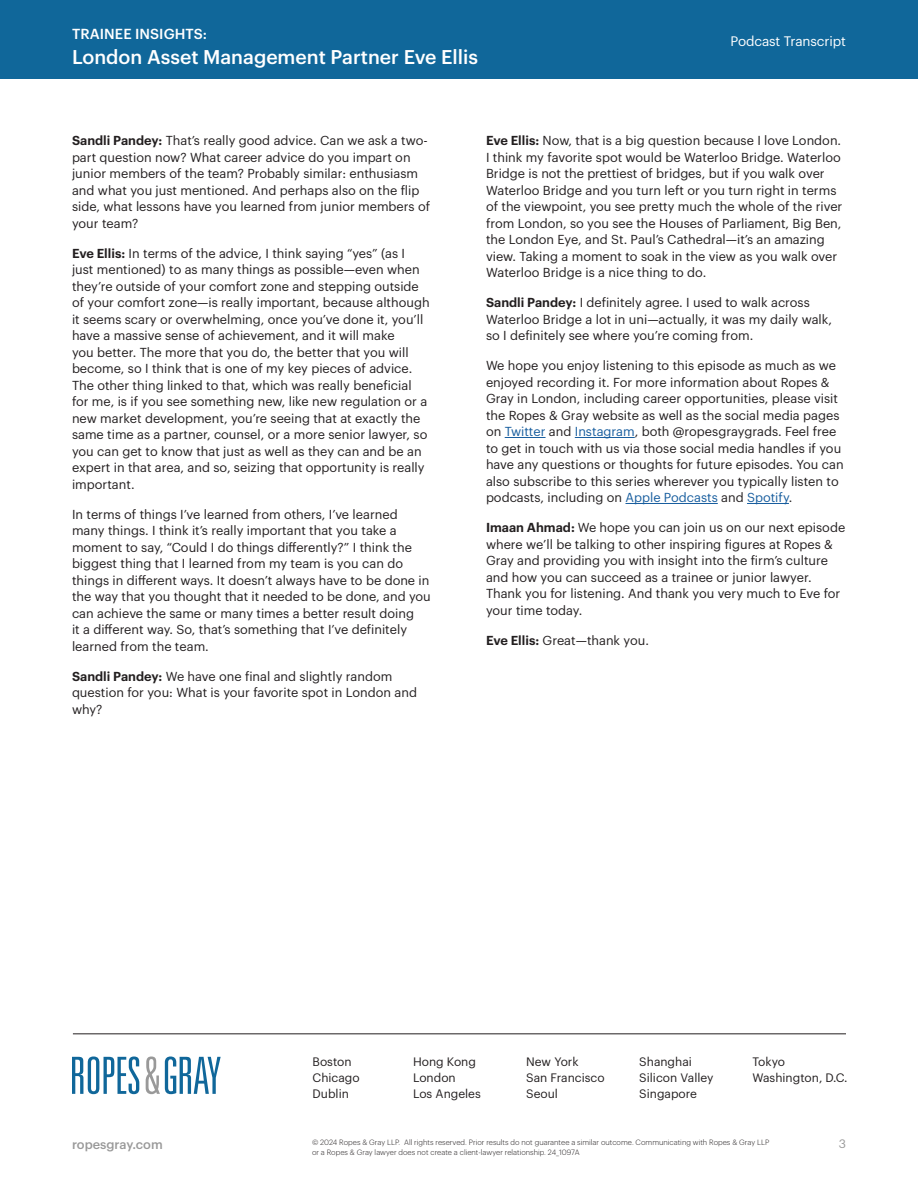
<style>
.page{position:relative;width:918px;height:1188px;background:#fff}
.page>*{position:absolute;margin:0;border:0;box-sizing:border-box;transform-origin:0 0}
.t1{font:500 19.5px "Graphik";color:#fff}
.t2{font:500 14.25px "Graphik";letter-spacing:.005em;color:#fff}
.t3{font:13.5px "Graphik";letter-spacing:-.01em;color:#fff}
.t4{font:12.75px/16.5px "Graphik";color:#231f20}
.t5{font:500 12.75px "Graphik";color:#999}
.t6{font:12px/15.8px "Graphik";color:#231f20}
.t7{font:12px "Graphik";color:#999}
.t8{font:300 7.5px/10.5px "Graphik";letter-spacing:.005em;color:#231f20}
.s1{font-weight:600}
.s2{color:#175d9e}
</style>
<div class="page">
<div style="left:0;top:0;width:918px;height:80px;background:#10679a"></div>
<hr style="left:505px;top:437px;width:41px;height:1px;background:#175d9e">
<hr style="left:575px;top:437px;width:60px;height:1px;background:#175d9e">
<hr style="left:626px;top:503px;width:92px;height:1px;background:#175d9e">
<hr style="left:747px;top:503px;width:42px;height:1px;background:#175d9e">
<svg style="left:72px;top:1057px;width:67px;height:37px"></svg>
<svg style="left:146px;top:1057px;width:75px;height:37px"></svg>
<hr style="left:73px;top:1034px;width:773px;height:1px;background:#231f20">
<p class="t2" style="left:72px;top:23px;width:137px">TRAINEE INSIGHTS:</p>
<h1 class="t1" style="left:72px;top:42px;width:408px">London Asset Management Partner Eve Ellis</h1>
<p class="t3" style="left:731px;top:31px;width:117px">Podcast Transcript</p>
<p class="t4" style="left:72px;top:131px;width:360px"><span class="s1">Sandli Pandey:</span> That’s really good advice. Can we ask a two&shy;part question now? What career advice do you impart on junior members of the team? Probably similar: enthusiasm and what you just mentioned. And perhaps also on the flip side, what lessons have you learned from junior members of your team?</p>
<p class="t4" style="left:72px;top:244px;width:359px"><span class="s1">Eve Ellis:</span> In terms of the advice, I think saying “yes” (as I just mentioned) to as many things as possible—even when they’re outside of your comfort zone and stepping outside of your comfort zone—is really important, because although it seems scary or overwhelming, once you’ve done it, you’ll have a massive sense of achievement, and it will make<br>you better. The more that you do, the better that you will become, so I think that is one of my key pieces of advice.<br>The other thing linked to that, which was really beneficial for me, is if you see something new, like new regulation or a new market development, you’re seeing that at exactly the same time as a partner, counsel, or a more senior lawyer, so you can get to know that just as well as they can and be an expert in that area, and so, seizing that opportunity is really important.</p>
<p class="t4" style="left:72px;top:505px;width:360px">In terms of things I’ve learned from others, I’ve learned many things. I think it’s really important that you take a moment to say, “Could I do things differently?” I think the biggest thing that I learned from my team is you can do things in different ways. It doesn’t always have to be done in the way that you thought that it needed to be done, and you can achieve the same or many times a better result doing<br>it a different way. So, that’s something that I’ve definitely learned from the team.</p>
<p class="t4" style="left:72px;top:667px;width:347px"><span class="s1">Sandli Pandey:</span> We have one final and slightly random question for you: What is your favorite spot in London and why?</p>
<p class="t4" style="left:486px;top:131px;width:358px"><span class="s1">Eve Ellis:</span> Now, that is a big question because I love London.<br>I think my favorite spot would be Waterloo Bridge. Waterloo Bridge is not the prettiest of bridges, but if you walk over Waterloo Bridge and you turn left or you turn right in terms of the viewpoint, you see pretty much the whole of the river from London, so you see the Houses of Parliament, Big Ben, the London Eye, and St. Paul’s Cathedral—it’s an amazing view. Taking a moment to soak in the view as you walk over Waterloo Bridge is a nice thing to do.</p>
<p class="t4" style="left:486px;top:293px;width:348px"><span class="s1">Sandli Pandey:</span> I definitely agree. I used to walk across<br>Waterloo Bridge a lot in uni—actually, it was my daily walk, so I definitely see where you’re coming from.</p>
<p class="t4" style="left:486px;top:356px;width:359px">We hope you enjoy listening to this episode as much as we enjoyed recording it. For more information about Ropes &amp; Gray in London, including career opportunities, please visit the Ropes &amp; Gray website as well as the social media pages on <span class="s2">Twitter</span> and <span class="s2">Instagram</span>, both @ropesgraygrads. Feel free to get in touch with us via those social media handles if you have any questions or thoughts for future episodes. You can also subscribe to this series wherever you typically listen to podcasts, including on <span class="s2">Apple Podcasts</span> and <span class="s2">Spotify</span>.</p>
<p class="t4" style="left:486px;top:518px;width:361px"><span class="s1">Imaan Ahmad:</span> We hope you can join us on our next episode where we’ll be talking to other inspiring figures at Ropes &amp; Gray and providing you with insight into the firm’s culture and how you can succeed as a trainee or junior lawyer.<br>Thank you for listening. And thank you very much to Eve for your time today.</p>
<p class="t4" style="left:486px;top:631px;width:165px"><span class="s1">Eve Ellis:</span> Great—thank you.</p>
<p class="t6" style="left:313px;top:1053px;width:49px">Boston<br>Chicago<br>Dublin</p>
<p class="t6" style="left:413px;top:1053px;width:69px">Hong Kong<br>London<br>Los Angeles</p>
<p class="t6" style="left:526px;top:1053px;width:80px">New York<br>San Francisco<br>Seoul</p>
<p class="t6" style="left:639px;top:1053px;width:76px">Shanghai<br>Silicon Valley<br>Singapore</p>
<p class="t6" style="left:752px;top:1053px;width:97px">Tokyo<br>Washington, D.C.</p>
<p class="t8" style="left:312px;top:1136px;width:459px">© 2024 Ropes &amp; Gray LLP. All rights reserved. Prior results do not guarantee a similar outcome. Communicating with Ropes &amp; Gray LLP or a Ropes &amp; Gray lawyer does not create a client-lawyer relationship. 24_1097A</p>
<p class="t5" style="left:72px;top:1134px;width:92px">ropesgray.com</p>
<p class="t7" style="left:839px;top:1135px;width:9px">3</p>
</div>
